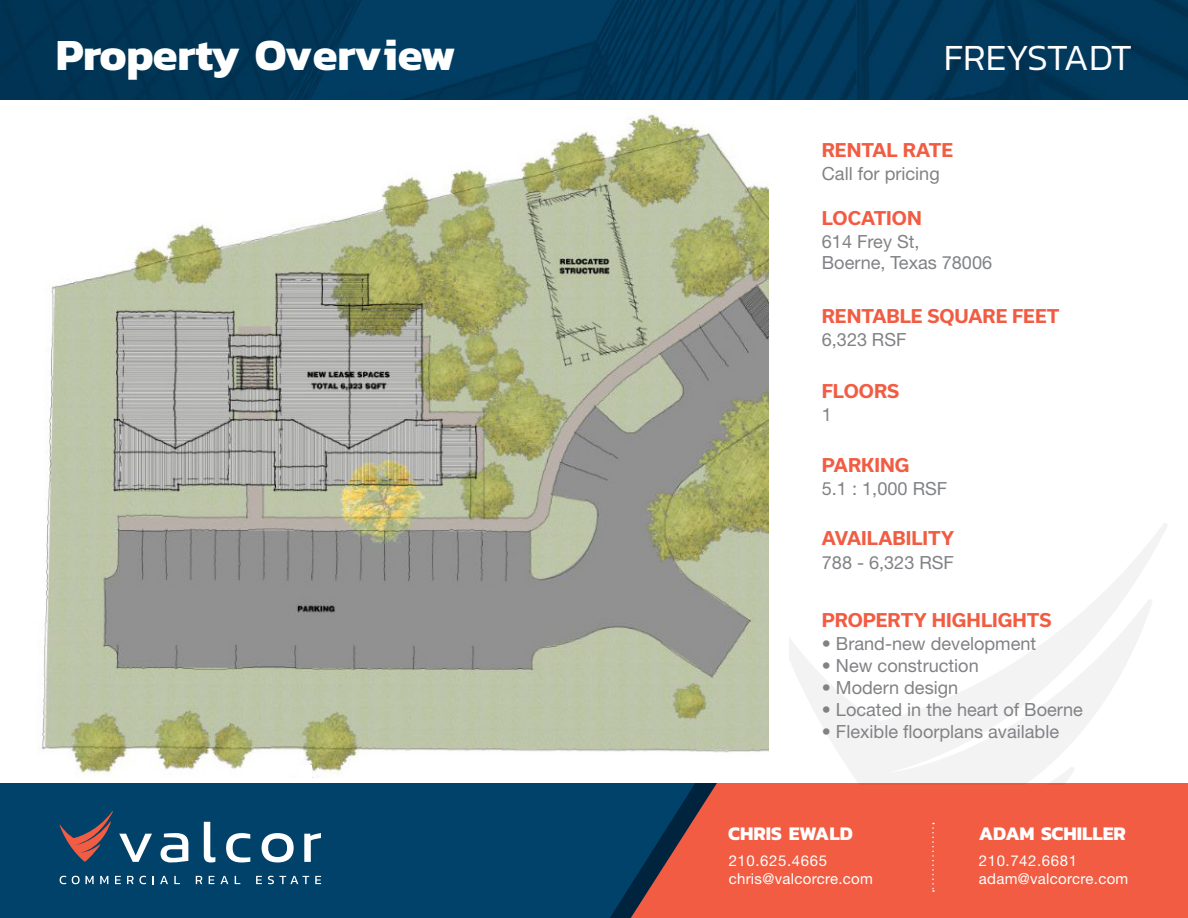
<style>
.page{position:relative;width:1188px;height:918px;background:#fff}
.page>*{position:absolute;margin:0;border:0;box-sizing:border-box;transform-origin:0 0}
.t1{font:700 45px "Kanit";color:#fff}
.big_title{font:300 37.5px "Kanit";letter-spacing:-.03em;color:#fff}
.t2{font:700 19.5px "Kanit";color:#fff}
.Grey_Text{font:18.15px "Helvetica Neue LT Std";color:#808285}
.Orange_Title{font:700 18.15px "Usual";color:#f15c42}
.t3{font:15px/18px "Helvetica Neue LT Std";letter-spacing:.02em;color:#fff}
</style>
<div class="page">
<div style="left:717px;top:783px;width:471px;height:135px;background:#f15c42"></div>
<svg style="left:695px;top:783px;width:22px;height:135px;background:#d25441"></svg>
<svg style="left:0;top:783px;width:695px;height:135px;background:#0a4267"></svg>
<svg style="left:119px;top:834px;width:33px;height:28px"></svg>
<svg style="left:161px;top:833px;width:27px;height:29px"></svg>
<svg style="left:204px;top:822px;width:11px;height:40px"></svg>
<svg style="left:226px;top:833px;width:24px;height:29px"></svg>
<svg style="left:262px;top:833px;width:32px;height:29px"></svg>
<svg style="left:304px;top:833px;width:17px;height:29px"></svg>
<svg style="left:60px;top:876px;width:6px;height:8px"></svg>
<svg style="left:72px;top:876px;width:22px;height:8px"></svg>
<svg style="left:100px;top:876px;width:8px;height:8px"></svg>
<svg style="left:115px;top:876px;width:6px;height:8px"></svg>
<svg style="left:127px;top:876px;width:19px;height:8px"></svg>
<svg style="left:152px;top:876px;width:2px;height:8px"></svg>
<svg style="left:160px;top:876px;width:8px;height:8px"></svg>
<svg style="left:174px;top:876px;width:6px;height:8px"></svg>
<svg style="left:196px;top:876px;width:6px;height:8px"></svg>
<svg style="left:209px;top:876px;width:5px;height:8px"></svg>
<svg style="left:220px;top:876px;width:8px;height:8px"></svg>
<svg style="left:235px;top:876px;width:5px;height:8px"></svg>
<svg style="left:256px;top:876px;width:6px;height:8px"></svg>
<svg style="left:268px;top:876px;width:41px;height:8px"></svg>
<svg style="left:315px;top:876px;width:6px;height:8px"></svg>
<svg style="left:60px;top:811px;width:53px;height:51px;background:#44495e"></svg>
<svg style="left:932px;top:823px;width:2px;height:69px"></svg>
<img style="left:0;top:0;width:1188px;height:100px">
<svg style="left:790px;top:523px;width:379px;height:261px"></svg>
<img style="left:41px;top:113px;width:727px;height:664px">
<div style="left:298px;top:765px;width:14px;height:13px;background:#fff"></div>
<p class="t1" style="left:56px;top:20px;width:402px">Property Overview</p>
<p class="big_title" style="left:944px;top:31px;width:190px">FREYSTADT</p>
<p class="Orange_Title" style="left:822px;top:140px;width:133px">RENTAL RATE</p>
<p class="Grey_Text" style="left:822px;top:163px;width:119px">Call for pricing</p>
<p class="Orange_Title" style="left:822px;top:207px;width:101px">LOCATION</p>
<p class="Grey_Text" style="left:822px;top:230px;width:99px">614 Frey St,</p>
<p class="Grey_Text" style="left:822px;top:252px;width:172px">Boerne, Texas 78006</p>
<p class="Orange_Title" style="left:822px;top:306px;width:239px">RENTABLE SQUARE FEET</p>
<p class="Grey_Text" style="left:822px;top:329px;width:86px">6,323 RSF</p>
<p class="Orange_Title" style="left:822px;top:381px;width:79px">FLOORS</p>
<p class="Grey_Text" style="left:822px;top:404px;width:12px">1</p>
<p class="Orange_Title" style="left:822px;top:455px;width:89px">PARKING</p>
<p class="Grey_Text" style="left:822px;top:478px;width:127px">5.1 : 1,000 RSF</p>
<p class="Orange_Title" style="left:822px;top:528px;width:134px">AVAILABILITY</p>
<p class="Grey_Text" style="left:822px;top:551px;width:134px">788 - 6,323 RSF</p>
<p class="Orange_Title" style="left:822px;top:610px;width:231px">PROPERTY HIGHLIGHTS</p>
<p class="Grey_Text" style="left:822px;top:633px;width:216px">• Brand-new development</p>
<p class="Grey_Text" style="left:822px;top:655px;width:158px">• New construction</p>
<p class="Grey_Text" style="left:822px;top:677px;width:138px">• Modern design</p>
<p class="Grey_Text" style="left:822px;top:698px;width:263px">• Located in the heart of Boerne</p>
<p class="Grey_Text" style="left:822px;top:720px;width:239px">• Flexible floorplans available</p>
<p class="t2" style="left:728px;top:818px;width:126px">CHRIS EWALD</p>
<p class="t2" style="left:979px;top:818px;width:149px">ADAM SCHILLER</p>
<p class="t3" style="left:979px;top:852px;width:151px">210.742.6681 adam@valcorcre.com</p>
<p class="t3" style="left:729px;top:852px;width:146px">210.625.4665 chris@valcorcre.com</p>
</div>
